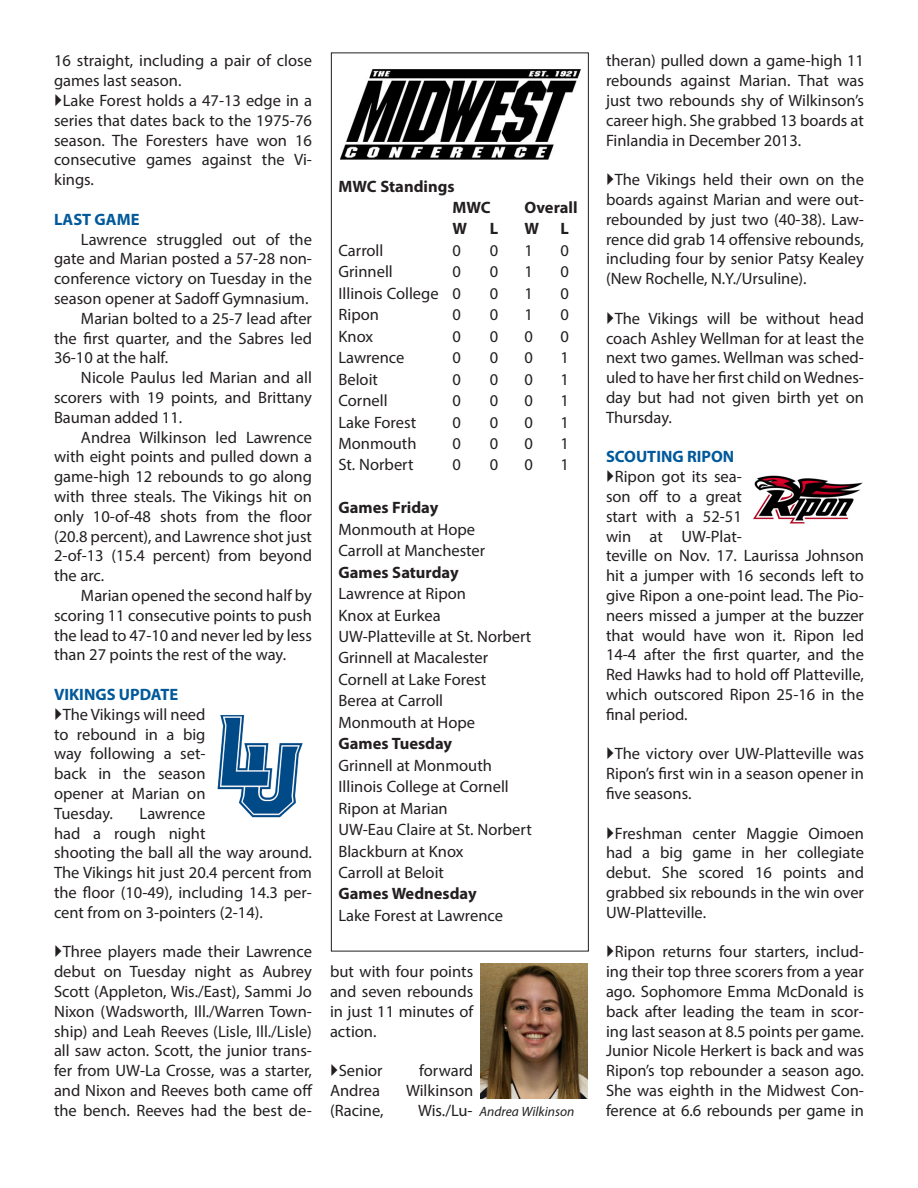
<style>
.page{position:relative;width:918px;height:1188px;background:#fff}
.page>*{position:absolute;margin:0;border:0;box-sizing:border-box;transform-origin:0 0}
.t1{font:16.5px/19.8px "Myriad Pro";color:#231f20;text-align:justify}
.t2{font:700 16.5px "Myriad Pro";color:#231f20}
.t3{font:700 16.5px "Myriad Pro";color:#00599b}
.t4{font:italic 13.5px "Myriad Pro";color:#231f20}
</style>
<div class="page">
<img style="left:341px;top:69px;width:240px;height:90px">
<img style="left:480px;top:964px;width:108px;height:135px">
<img style="left:217px;top:715px;width:86px;height:103px">
<img style="left:753px;top:475px;width:110px;height:49px">
<p class="t1" style="left:54px;top:51px;width:260px">16 straight, including a pair of close games last season.</p>
<p class="t1" style="left:54px;top:90px;width:260px;text-indent:9px">Lake Forest holds a 47-13 edge in a series that dates back to the 1975-76 season. The Foresters have won 16 consecutive games against the Vi&shy;kings.</p>
<p class="t3" style="left:54px;top:208px;width:87px">LAST GAME</p>
<p class="t1" style="left:54px;top:229px;width:260px;text-indent:27px">Lawrence struggled out of the gate and Marian posted a 57-28 non&shy;conference victory on Tuesday in the season opener at Sadoff Gymnasium.</p>
<p class="t1" style="left:54px;top:308px;width:260px;text-indent:27px">Marian bolted to a 25-7 lead after the first quarter, and the Sabres led 36-10 at the half.</p>
<p class="t1" style="left:54px;top:367px;width:260px;text-indent:27px">Nicole Paulus led Marian and all scorers with 19 points, and Brittany Bauman added 11.</p>
<p class="t1" style="left:54px;top:427px;width:260px;text-indent:27px">Andrea Wilkinson led Lawrence with eight points and pulled down a game-high 12 rebounds to go along with three steals. The Vikings hit on only 10-of-48 shots from the floor (20.8 percent), and Lawrence shot just 2-of-13 (15.4 percent) from beyond the arc.</p>
<p class="t1" style="left:54px;top:585px;width:260px;text-indent:27px">Marian opened the second half by scoring 11 consecutive points to push the lead to 47-10 and never led by less than 27 points the rest of the way.</p>
<p class="t3" style="left:54px;top:684px;width:126px">VIKINGS UPDATE</p>
<p class="t1" style="left:54px;top:704px;width:153px;text-indent:9px">The Vikings will need to rebound in a big way following a set&shy;back in the season opener at Marian on Tuesday.</p>
<p class="t1" style="left:54px;top:803px;width:260px;text-align:left;text-indent:86px">Lawrence<br>had a rough night<br>shooting the ball all the way around.<br>The Vikings hit just 20.4 percent from the floor (10-49), including 14.3 per&shy;cent from on 3-pointers (2-14).</p>
<p class="t1" style="left:54px;top:942px;width:260px;text-align:center">Three players made their Lawrence debut on Tuesday night as Aubrey Scott (Appleton, Wis./East), Sammi Jo Nixon (Wadsworth, Ill./Warren Town&shy;ship) and Leah Reeves (Lisle, Ill./Lisle) all saw acton. Scott, the junior trans&shy;fer from UW-La Crosse, was a starter, and Nixon and Reeves both came off the bench. Reeves had the best de-</p>
<p class="t2" style="left:338px;top:175px;width:118px">MWC Standings</p>
<p class="t2" style="left:452px;top:197px;width:40px">MWC</p>
<p class="t2" style="left:524px;top:197px;width:55px">Overall</p>
<p class="t2" style="left:452px;top:218px;width:16px">W</p>
<p class="t2" style="left:490px;top:218px;width:10px">L</p>
<p class="t2" style="left:524px;top:218px;width:16px">W</p>
<p class="t2" style="left:560px;top:218px;width:10px">L</p>
<p class="t1" style="left:338px;top:240px;width:46px">Carroll</p>
<p class="t1" style="left:452px;top:240px;width:10px">0</p>
<p class="t1" style="left:490px;top:240px;width:10px">0</p>
<p class="t1" style="left:524px;top:240px;width:10px">1</p>
<p class="t1" style="left:560px;top:240px;width:10px">0</p>
<p class="t1" style="left:338px;top:262px;width:56px">Grinnell</p>
<p class="t1" style="left:452px;top:262px;width:10px">0</p>
<p class="t1" style="left:490px;top:262px;width:10px">0</p>
<p class="t1" style="left:524px;top:262px;width:10px">1</p>
<p class="t1" style="left:560px;top:262px;width:10px">0</p>
<p class="t1" style="left:338px;top:283px;width:124px">Illinois College 0</p>
<p class="t1" style="left:490px;top:283px;width:10px">0</p>
<p class="t1" style="left:524px;top:283px;width:10px">1</p>
<p class="t1" style="left:560px;top:283px;width:10px">0</p>
<p class="t1" style="left:338px;top:305px;width:42px">Ripon</p>
<p class="t1" style="left:452px;top:305px;width:10px">0</p>
<p class="t1" style="left:490px;top:305px;width:10px">0</p>
<p class="t1" style="left:524px;top:305px;width:10px">1</p>
<p class="t1" style="left:560px;top:305px;width:10px">0</p>
<p class="t1" style="left:338px;top:326px;width:36px">Knox</p>
<p class="t1" style="left:452px;top:326px;width:10px">0</p>
<p class="t1" style="left:490px;top:326px;width:10px">0</p>
<p class="t1" style="left:524px;top:326px;width:10px">0</p>
<p class="t1" style="left:560px;top:326px;width:10px">0</p>
<p class="t1" style="left:338px;top:347px;width:67px">Lawrence</p>
<p class="t1" style="left:452px;top:347px;width:10px">0</p>
<p class="t1" style="left:490px;top:347px;width:10px">0</p>
<p class="t1" style="left:524px;top:347px;width:10px">0</p>
<p class="t1" style="left:560px;top:347px;width:10px">1</p>
<p class="t1" style="left:338px;top:369px;width:41px">Beloit</p>
<p class="t1" style="left:452px;top:369px;width:10px">0</p>
<p class="t1" style="left:490px;top:369px;width:10px">0</p>
<p class="t1" style="left:524px;top:369px;width:10px">0</p>
<p class="t1" style="left:560px;top:369px;width:10px">1</p>
<p class="t1" style="left:338px;top:390px;width:51px">Cornell</p>
<p class="t1" style="left:452px;top:390px;width:10px">0</p>
<p class="t1" style="left:490px;top:390px;width:10px">0</p>
<p class="t1" style="left:524px;top:390px;width:10px">0</p>
<p class="t1" style="left:560px;top:390px;width:10px">1</p>
<p class="t1" style="left:338px;top:412px;width:79px">Lake Forest</p>
<p class="t1" style="left:452px;top:412px;width:10px">0</p>
<p class="t1" style="left:490px;top:412px;width:10px">0</p>
<p class="t1" style="left:524px;top:412px;width:10px">0</p>
<p class="t1" style="left:560px;top:412px;width:10px">1</p>
<p class="t1" style="left:338px;top:433px;width:80px">Monmouth</p>
<p class="t1" style="left:452px;top:433px;width:10px">0</p>
<p class="t1" style="left:490px;top:433px;width:10px">0</p>
<p class="t1" style="left:524px;top:433px;width:10px">0</p>
<p class="t1" style="left:560px;top:433px;width:10px">1</p>
<p class="t1" style="left:338px;top:455px;width:77px">St. Norbert</p>
<p class="t1" style="left:452px;top:455px;width:10px">0</p>
<p class="t1" style="left:490px;top:455px;width:10px">0</p>
<p class="t1" style="left:524px;top:455px;width:10px">0</p>
<p class="t1" style="left:560px;top:455px;width:10px">1</p>
<p class="t2" style="left:338px;top:497px;width:101px">Games Friday</p>
<p class="t1" style="left:338px;top:519px;width:138px">Monmouth at Hope</p>
<p class="t1" style="left:338px;top:541px;width:148px">Carroll at Manchester</p>
<p class="t2" style="left:338px;top:561px;width:122px">Games Saturday</p>
<p class="t1" style="left:338px;top:583px;width:129px">Lawrence at Ripon</p>
<p class="t1" style="left:338px;top:605px;width:104px">Knox at Eurkea</p>
<p class="t1" style="left:338px;top:626px;width:194px">UW-Platteville at St. Norbert</p>
<p class="t1" style="left:338px;top:648px;width:151px">Grinnell at Macalester</p>
<p class="t1" style="left:338px;top:669px;width:149px">Cornell at Lake Forest</p>
<p class="t1" style="left:338px;top:691px;width:106px">Berea at Carroll</p>
<p class="t1" style="left:338px;top:712px;width:138px">Monmouth at Hope</p>
<p class="t2" style="left:338px;top:733px;width:115px">Games Tuesday</p>
<p class="t1" style="left:338px;top:755px;width:155px">Grinnell at Monmouth</p>
<p class="t1" style="left:338px;top:776px;width:172px">Illinois College at Cornell</p>
<p class="t1" style="left:338px;top:798px;width:111px">Ripon at Marian</p>
<p class="t1" style="left:338px;top:819px;width:195px">UW-Eau Claire at St. Norbert</p>
<p class="t1" style="left:338px;top:841px;width:127px">Blackburn at Knox</p>
<p class="t1" style="left:338px;top:862px;width:107px">Carroll at Beloit</p>
<p class="t2" style="left:338px;top:883px;width:140px">Games Wednesday</p>
<p class="t1" style="left:338px;top:905px;width:166px">Lake Forest at Lawrence</p>
<p class="t1" style="left:330px;top:962px;width:145px">but with four points and seven rebounds in just 11 minutes of action.</p>
<p class="t1" style="left:339px;top:1061px;width:45px">Senior</p>
<p class="t1" style="left:419px;top:1061px;width:56px">forward</p>
<p class="t1" style="left:330px;top:1080px;width:51px">Andrea</p>
<p class="t1" style="left:406px;top:1080px;width:69px">Wilkinson</p>
<p class="t1" style="left:330px;top:1100px;width:55px">(Racine,</p>
<p class="t1" style="left:418px;top:1100px;width:56px">Wis./Lu-</p>
<p class="t4" style="left:479px;top:1103px;width:96px">Andrea Wilkinson</p>
<p class="t1" style="left:606px;top:51px;width:260px">theran) pulled down a game-high 11 rebounds against Marian. That was just two rebounds shy of Wilkinson’s career high. She grabbed 13 boards at Finlandia in December 2013.</p>
<p class="t1" style="left:606px;top:169px;width:260px;text-indent:9px">The Vikings held their own on the boards against Marian and were out&shy;rebounded by just two (40-38). Law&shy;rence did grab 14 offensive rebounds, including four by senior Patsy Kealey (New Rochelle, N.Y./Ursuline).</p>
<p class="t1" style="left:606px;top:308px;width:260px;text-indent:9px">The Vikings will be without head coach Ashley Wellman for at least the next two games. Wellman was sched&shy;uled to have her first child on Wednes&shy;day but had not given birth yet on Thursday.</p>
<p class="t3" style="left:606px;top:446px;width:130px">SCOUTING RIPON</p>
<p class="t1" style="left:606px;top:466px;width:260px;text-align:left;text-indent:9px">Ripon got its sea-<br>son off to a great<br>start with a 52-51<br>win at UW-Plat-<br>teville on Nov. 17. Laurissa Johnson hit a jumper with 16 seconds left to give Ripon a one-point lead. The Pio&shy;neers missed a jumper at the buzzer that would have won it. Ripon led<br>14-4 after the first quarter, and the<br>Red Hawks had to hold off Platteville, which outscored Ripon 25-16 in the final period.</p>
<p class="t1" style="left:606px;top:744px;width:259px;text-indent:9px">The victory over UW-Platteville was Ripon’s first win in a season opener in five seasons.</p>
<p class="t1" style="left:606px;top:823px;width:260px;text-indent:9px">Freshman center Maggie Oimoen had a big game in her collegiate debut. She scored 16 points and grabbed six rebounds in the win over UW-Platteville.</p>
<p class="t1" style="left:606px;top:942px;width:260px;text-align:center">Ripon returns four starters, includ&shy;ing their top three scorers from a year ago. Sophomore Emma McDonald is back after leading the team in scor&shy;ing last season at 8.5 points per game.<br>Junior Nicole Herkert is back and was Ripon’s top rebounder a season ago.<br>She was eighth in the Midwest Con&shy;ference at 6.6 rebounds per game in</p>
</div>
